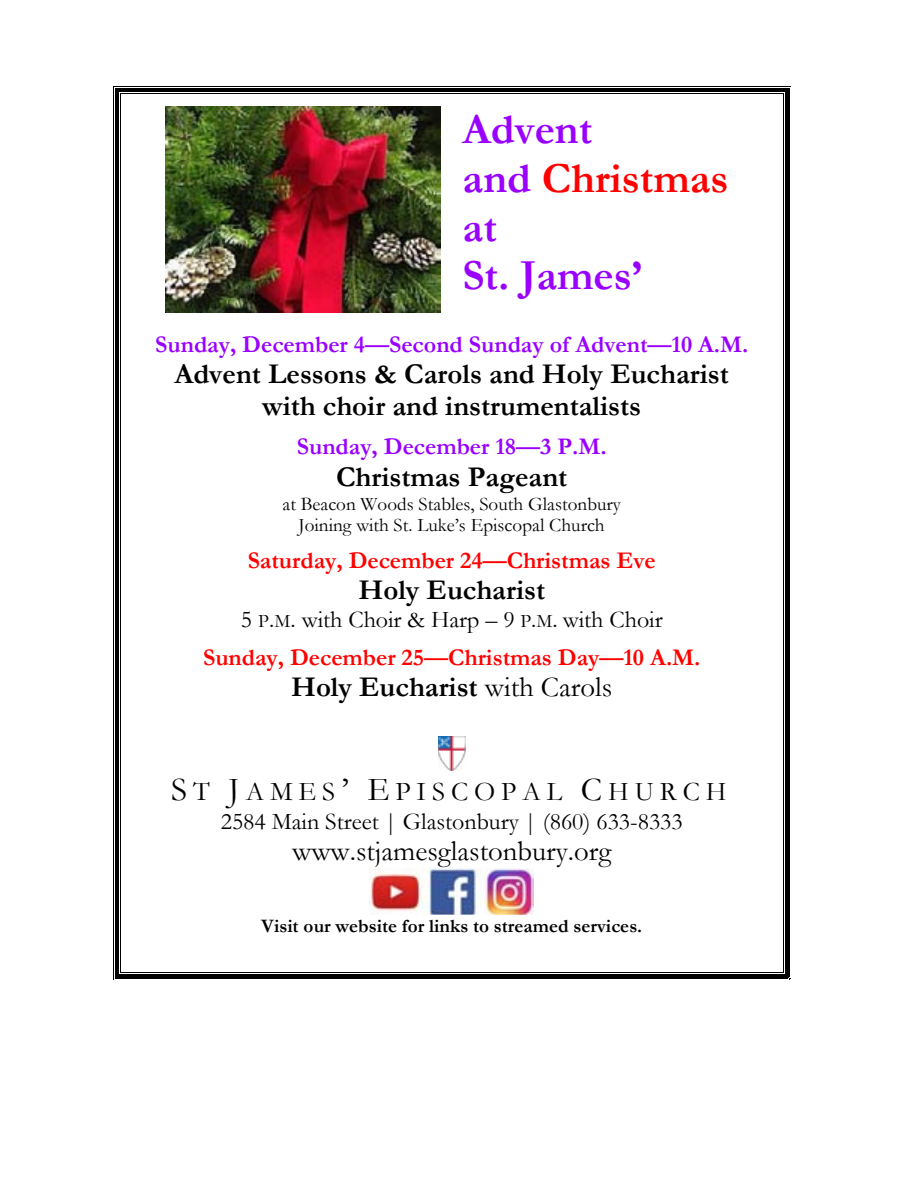
<style>
.page{position:relative;width:918px;height:1188px;background:#fff}
.page>*{position:absolute;margin:0;border:0;box-sizing:border-box;transform-origin:0 0}
.t1{font:700 43.2px/48.6px "Garamond";color:#90f}
.t2{font:700 28.8px/32.4px "Garamond";color:#000;text-align:center}
.t3{font:28.8px "Garamond";color:#000}
.t4{font:27px "Garamond";letter-spacing:.22em;color:#000}
.t5{font:700 24px/37.8px "Garamond";color:#f00;text-align:center}
.t6{font:700 24px "Garamond";color:#90f}
.t7{font:24px "Garamond";color:#000}
.t8{font:19.2px/21.6px "Garamond";color:#000;text-align:center}
.t9{font:700 19.2px "Garamond";color:#000}
.s1{color:#f00}
.s2{font-weight:400;color:#000}
.s3{font-weight:400;font-size:19.2px;color:#000}
.s4{font-weight:400}
.s5{font-size:33.6px}
</style>
<div class="page">
<img style="left:166px;top:106px;width:275px;height:206px">
<img style="left:438px;top:736px;width:28px;height:35px">
<img style="left:370px;top:868px;width:164px;height:47px">
<svg style="left:113px;top:86px;width:7px;height:7px"></svg>
<hr style="left:120px;top:86px;width:663px;height:1px;background:#000">
<hr style="left:120px;top:88px;width:663px;height:4px;background:#000">
<hr style="left:120px;top:93px;width:663px;height:1px;background:#000">
<svg style="left:783px;top:86px;width:7px;height:7px"></svg>
<hr style="left:113px;top:93px;width:1px;height:879px;background:#000">
<hr style="left:115px;top:93px;width:4px;height:879px;background:#000">
<hr style="left:120px;top:93px;width:1px;height:879px;background:#000">
<hr style="left:789px;top:93px;width:1px;height:879px;background:#000">
<hr style="left:785px;top:93px;width:3px;height:879px;background:#000">
<hr style="left:783px;top:93px;width:1px;height:879px;background:#000">
<svg style="left:113px;top:972px;width:7px;height:7px"></svg>
<hr style="left:120px;top:978px;width:663px;height:1px;background:#000">
<hr style="left:120px;top:974px;width:663px;height:3px;background:#000">
<hr style="left:120px;top:972px;width:663px;height:1px;background:#000">
<svg style="left:783px;top:972px;width:7px;height:7px"></svg>
<h1 class="t1" style="left:463px;top:106px;width:267px">Advent<br>and <span class="s1">Christmas </span>at<br>St. James’</h1>
<p class="t6" style="left:155px;top:328px;width:595px">Sunday, December 4—Second Sunday of Advent—10 A.M.</p>
<p class="t2" style="left:175px;top:358px;width:556px">Advent Lessons &amp; Carols and Holy Eucharist with choir and instrumentalists</p>
<p class="t6" style="left:297px;top:431px;width:311px">Sunday, December 18—3 P.M.</p>
<p class="t2" style="left:336px;top:460px;width:233px">Christmas Pageant</p>
<p class="t8" style="left:283px;top:492px;width:340px">at Beacon Woods Stables, South Glastonbury<br>Joining with St. Luke’s Episcopal Church</p>
<p class="t5" style="left:248px;top:542px;width:410px">Saturday, December 24—Christmas Eve</p>
<p class="t2" style="left:358px;top:574px;width:188px">Holy Eucharist</p>
<p class="t5" style="left:203px;top:601px;width:499px"><span class="s2">5</span> <span class="s3">P</span><span class="s2">.</span><span class="s3">M</span><span class="s2">. with Choir &amp; Harp – 9</span> <span class="s3">P</span><span class="s2">.</span><span class="s3">M</span><span class="s2">. with Choir<br></span>Sunday, December 25—Christmas Day—10 A.M.</p>
<p class="t2" style="left:291px;top:671px;width:323px">Holy Eucharist <span class="s4">with Carols</span></p>
<p class="t4" style="left:171px;top:773px;width:557px"><span class="s5">S</span>T <span class="s5">J</span>AMES<span class="s5">’ E</span>PISCOPAL <span class="s5">C</span>HURCH</p>
<p class="t7" style="left:221px;top:806px;width:463px">2584 Main Street | Glastonbury | (860) 633-8333</p>
<p class="t3" style="left:292px;top:832px;width:321px">www.stjamesglastonbury.org</p>
<p class="t9" style="left:261px;top:912px;width:382px">Visit our website for links to streamed services.</p>
</div>
